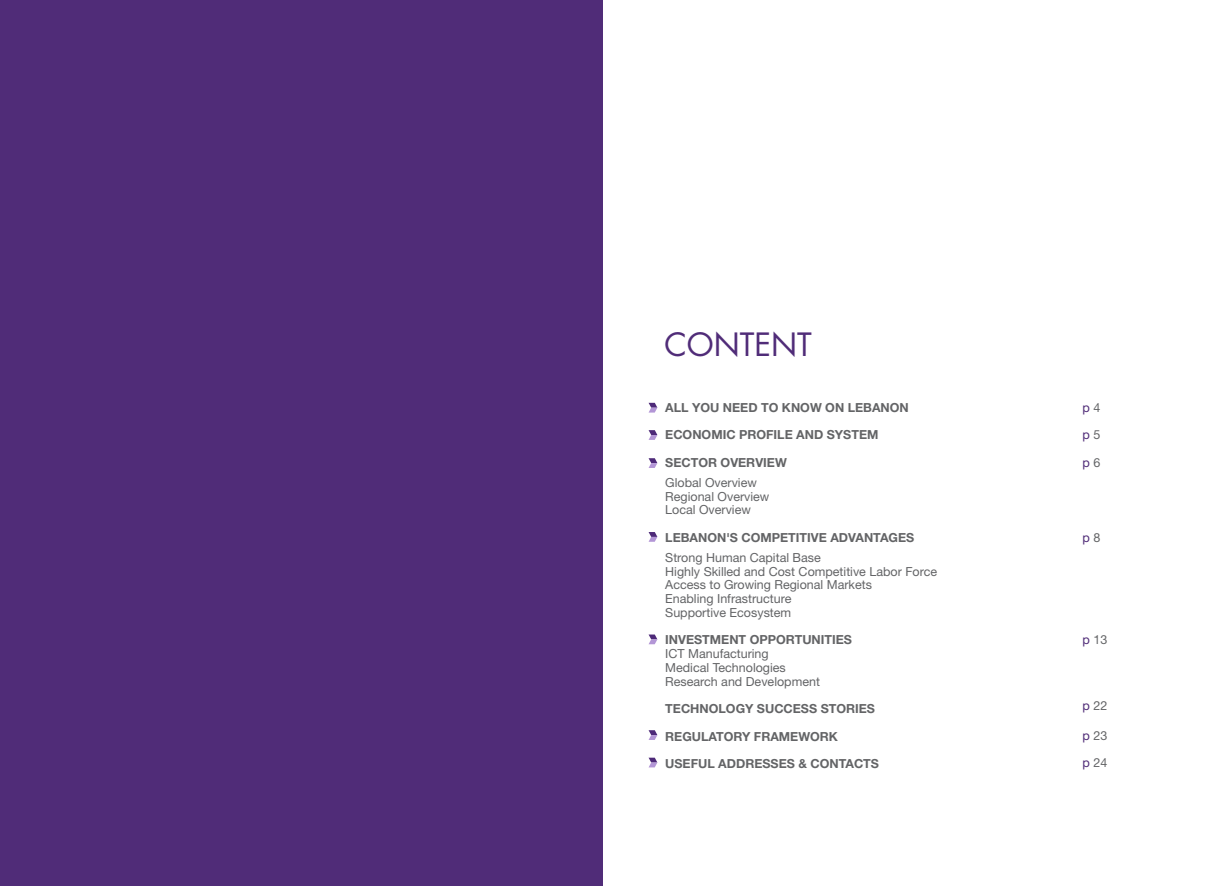
<style>
.page{position:relative;width:1205px;height:886px;background:#fff}
.page>*{position:absolute;margin:0;border:0;box-sizing:border-box;transform-origin:0 0}
.t1{font:31.25px "Futura Std";color:#502c78}
.t2{font:12.5px/13.8px "Helvetica Neue LT Std";color:#636466}
.t3{font:700 12.5px "Helvetica Neue LT Std";color:#636466}
.t4{font:12.5px "Helvetica Neue LT Std";color:#502c78}
.s1{color:#636466}
.s2{color:#502c78}
</style>
<div class="page">
<hr style="left:602px;top:0;width:1px;height:885px;background:#bcbec0">
<div style="left:0;top:0;width:602px;height:886px;background:#502c78"></div>
<svg style="left:648px;top:403px;width:9px;height:10px"></svg>
<svg style="left:648px;top:430px;width:9px;height:10px"></svg>
<svg style="left:648px;top:532px;width:9px;height:10px"></svg>
<svg style="left:648px;top:458px;width:9px;height:10px"></svg>
<svg style="left:648px;top:634px;width:9px;height:10px"></svg>
<svg style="left:648px;top:730px;width:9px;height:10px"></svg>
<svg style="left:648px;top:758px;width:9px;height:9px"></svg>
<h1 class="t1" style="left:664px;top:324px;width:149px">CONTENT</h1>
<p class="t3" style="left:665px;top:399px;width:245px">ALL YOU NEED TO KNOW ON LEBANON</p>
<p class="t3" style="left:665px;top:427px;width:215px">ECONOMIC PROFILE AND SYSTEM</p>
<p class="t3" style="left:665px;top:454px;width:123px">SECTOR OVERVIEW</p>
<p class="t2" style="left:665px;top:475px;width:106px">Global Overview<br>Regional Overview<br>Local Overview</p>
<p class="t3" style="left:665px;top:529px;width:250px">LEBANON'S COMPETITIVE ADVANTAGES</p>
<p class="t2" style="left:665px;top:550px;width:273px">Strong Human Capital Base<br>Highly Skilled and Cost Competitive Labor Force<br>Access to Growing Regional Markets<br>Enabling Infrastructure<br>Supportive Ecosystem</p>
<p class="t3" style="left:665px;top:632px;width:188px">INVESTMENT OPPORTUNITIES</p>
<p class="t2" style="left:665px;top:646px;width:156px">ICT Manufacturing<br>Medical Technologies<br>Research and Development</p>
<p class="t3" style="left:665px;top:701px;width:211px">TECHNOLOGY SUCCESS STORIES</p>
<p class="t3" style="left:665px;top:728px;width:174px">REGULATORY FRAMEWORK</p>
<p class="t3" style="left:665px;top:756px;width:215px">USEFUL ADDRESSES &amp; CONTACTS</p>
<p class="t4" style="left:1082px;top:400px;width:19px">p <span class="s1">4</span></p>
<p class="t4" style="left:1082px;top:427px;width:19px">p <span class="s1">5</span></p>
<p class="t4" style="left:1082px;top:455px;width:19px">p <span class="s1">6</span></p>
<p class="t4" style="left:1082px;top:530px;width:19px">p <span class="s1">8</span></p>
<p class="t2" style="left:1082px;top:633px;width:26px"><span class="s2">p</span> 13</p>
<p class="t2" style="left:1082px;top:698px;width:26px"><span class="s2">p</span> 22</p>
<p class="t2" style="left:1082px;top:728px;width:26px"><span class="s2">p</span> 23</p>
<p class="t2" style="left:1082px;top:756px;width:26px"><span class="s2">p</span> 24</p>
</div>
